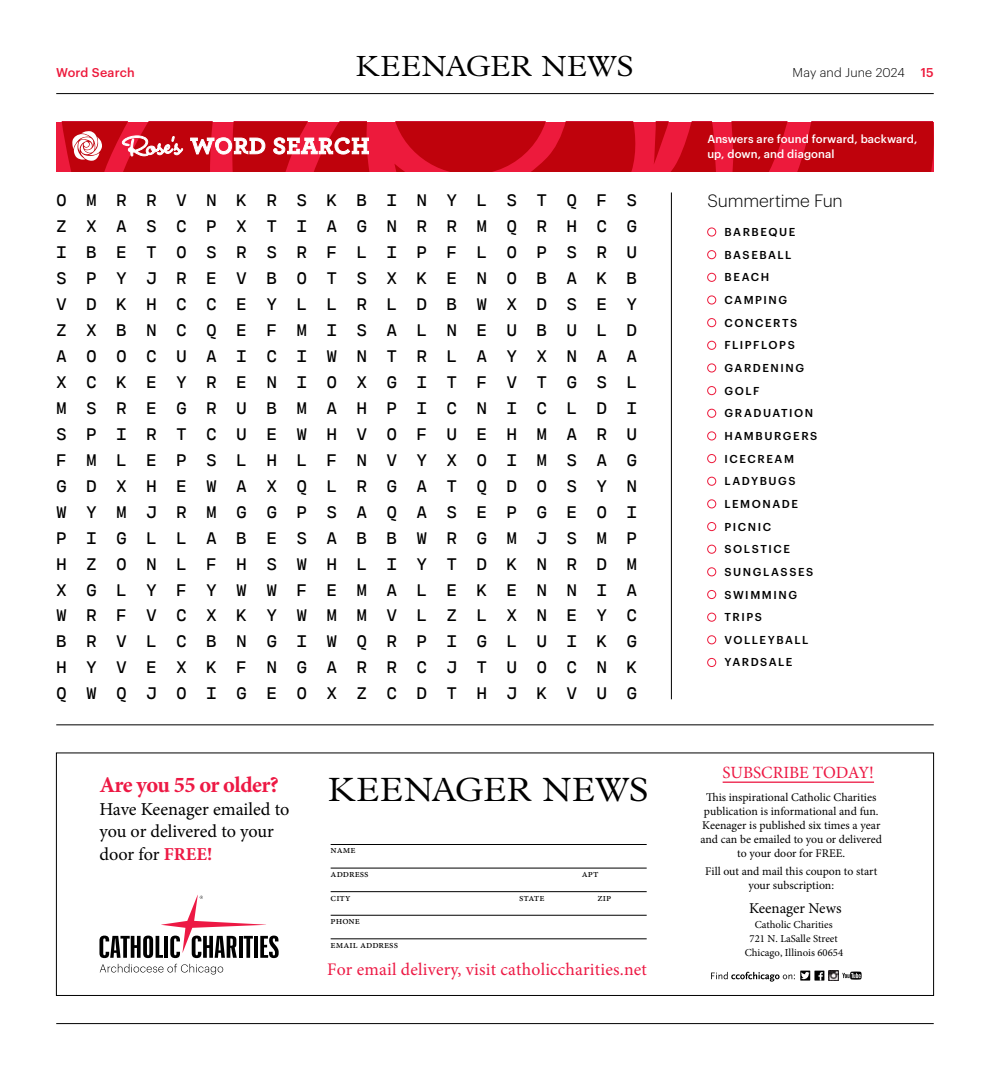
<style>
.page{position:relative;width:990px;height:1080px;background:#fff}
.page>*{position:absolute;margin:0;border:0;box-sizing:border-box;transform-origin:0 0}
.t1{font:300 33.88px "Plantin MT Pro";letter-spacing:.025em;color:#000}
.t2{font:300 29.38px "Plantin MT Pro";letter-spacing:.025em;color:#000}
.t3{font:700 22.5px "Minion Pro";letter-spacing:-.03em;color:#ed1944}
.t4{font:18.25px/22.5px "Minion Pro";letter-spacing:-.01em;color:#000}
.t5{font:17.62px "Minion Pro";letter-spacing:.01em;color:#ed1944}
.t6{font:17.5px/25.9px "Cartograph CF";letter-spacing:1.1em;color:#000;text-align:justify}
.t7{font:300 17.5px "Graphik";letter-spacing:-.01em;color:#000}
.t8{font:17.12px "Minion Pro";color:#ed1944}
.t9{font:15px "Minion Pro";letter-spacing:-.015em;color:#000}
.t10{font:300 12.5px "Graphik";letter-spacing:.015em;color:#000}
.t11{font:500 12.5px "Graphik";letter-spacing:.015em;color:#ed1a3c}
.t12{font:11.75px/13.9px "Minion Pro";color:#000;text-align:center}
.t13{font:500 11.25px/22.6px "Graphik";letter-spacing:.14em;color:#000}
.t14{font:500 11.25px/15px "Graphik";letter-spacing:.01em;color:#fff}
.t15{font:10.75px/23.6px "Minion Pro";color:#000}
.s1{font-weight:700;color:#ed1944}
</style>
<div class="page">
<hr style="left:56px;top:93px;width:878px;height:1px;background:#000">
<hr style="left:56px;top:1023px;width:878px;height:1px;background:#000">
<hr style="left:56px;top:725px;width:878px;height:1px;background:#000">
<hr style="left:671px;top:192px;width:1px;height:507px;background:#000">
<hr style="left:331px;top:844px;width:316px;height:1px;background:#000">
<hr style="left:331px;top:868px;width:316px;height:1px;background:#000">
<hr style="left:331px;top:891px;width:316px;height:1px;background:#000">
<hr style="left:331px;top:915px;width:316px;height:1px;background:#000">
<hr style="left:331px;top:939px;width:316px;height:1px;background:#000">
<svg style="left:100px;top:964px;width:123px;height:11px"></svg>
<svg style="left:99px;top:895px;width:180px;height:63px"></svg>
<svg style="left:711px;top:972px;width:84px;height:10px"></svg>
<div style="left:814px;top:971px;width:10px;height:10px;background:#000"></div>
<svg style="left:818px;top:972px;width:5px;height:9px"></svg>
<svg style="left:829px;top:970px;width:33px;height:11px"></svg>
<svg style="left:800px;top:971px;width:10px;height:10px"></svg>
<svg style="left:801px;top:972px;width:9px;height:7px"></svg>
<hr style="left:723px;top:782px;width:151px;height:1px;background:#ed1944">
<div style="left:56px;top:753px;width:878px;height:243px;border:1px solid #000"></div>
<div style="left:707px;top:228px;width:9px;height:8px;border:1px solid #ed1a3c;border-radius:50%"></div>
<div style="left:707px;top:250px;width:9px;height:9px;border:1px solid #ed1a3c;border-radius:50%"></div>
<div style="left:707px;top:273px;width:9px;height:9px;border:1px solid #ed1a3c;border-radius:50%"></div>
<div style="left:707px;top:296px;width:9px;height:8px;border:1px solid #ed1a3c;border-radius:50%"></div>
<div style="left:707px;top:318px;width:9px;height:9px;border:1px solid #ed1a3c;border-radius:50%"></div>
<div style="left:707px;top:341px;width:9px;height:9px;border:1px solid #ed1a3c;border-radius:50%"></div>
<div style="left:707px;top:364px;width:9px;height:8px;border:1px solid #ed1a3c;border-radius:50%"></div>
<div style="left:707px;top:386px;width:9px;height:9px;border:1px solid #ed1a3c;border-radius:50%"></div>
<div style="left:707px;top:409px;width:9px;height:9px;border:1px solid #ed1a3c;border-radius:50%"></div>
<div style="left:707px;top:432px;width:9px;height:8px;border:1px solid #ed1a3c;border-radius:50%"></div>
<div style="left:707px;top:454px;width:9px;height:9px;border:1px solid #ed1a3c;border-radius:50%"></div>
<div style="left:707px;top:477px;width:9px;height:9px;border:1px solid #ed1a3c;border-radius:50%"></div>
<div style="left:707px;top:500px;width:9px;height:8px;border:1px solid #ed1a3c;border-radius:50%"></div>
<div style="left:707px;top:522px;width:9px;height:9px;border:1px solid #ed1a3c;border-radius:50%"></div>
<div style="left:707px;top:545px;width:9px;height:9px;border:1px solid #ed1a3c;border-radius:50%"></div>
<div style="left:707px;top:567px;width:9px;height:9px;border:1px solid #ed1a3c;border-radius:50%"></div>
<div style="left:707px;top:590px;width:9px;height:9px;border:1px solid #ed1a3c;border-radius:50%"></div>
<div style="left:707px;top:613px;width:9px;height:9px;border:1px solid #ed1a3c;border-radius:50%"></div>
<div style="left:707px;top:635px;width:9px;height:9px;border:1px solid #ed1a3c;border-radius:50%"></div>
<div style="left:707px;top:658px;width:9px;height:9px;border:1px solid #ed1a3c;border-radius:50%"></div>
<svg style="left:56px;top:122px;width:878px;height:50px;background:#ce1727"></svg>
<p class="t11" style="left:56px;top:63px;width:80px">Word Search</p>
<h2 class="t2" style="left:356px;top:50px;width:279px">KEENAGER NEWS</h2>
<p class="t10" style="left:793px;top:64px;width:114px">May and June 2024</p>
<p class="t11" style="left:921px;top:63px;width:14px">15</p>
<p class="t6" style="left:56px;top:187px;width:583px">OMRRVNKRSKBINYLSTQFS ZXASCPXTIAGNRRMQRHCG IBETOSRSRFLIPFLOPSRU SPYJREVBOTSXKENOBAKB VDKHCCEYLLRLDBWXDSEY ZXBNCQEFMISALNEUBULD AOOCUAICIWNTRLAYXNAA XCKEYRENIOXGITFVTGSL MSREGRUBMAHPICNICLDI SPIRTCUEWHVOFUEHMARU FMLEPSLHLFNVYXOIMSAG GDXHEWAXQLRGATQDOSYN WYMJRMGGPSAQASEPGEOI PIGLLABESABBWRGMJSMP HZONLFHSWHLIYTDKNRDM XGLYFYWWFEMALEKENNIA WRFVCXKYWMMVLZLXNEYC BRVLCBNGIWQRPIGLUIKG HYVEXKFNGARRCJTUOCNK QWQJOIGEOXZCDTHJKVUG</p>
<p class="t3" style="left:99px;top:769px;width:181px">Are you 55 or older?</p>
<p class="t4" style="left:99px;top:798px;width:191px">Have Keenager emailed to you or delivered to your door for <span class="s1">FREE!</span></p>
<h1 class="t1" style="left:328px;top:770px;width:322px">KEENAGER NEWS</h1>
<p class="t15" style="left:331px;top:838px;width:39px">name address</p>
<p class="t15" style="left:582px;top:862px;width:18px">apt</p>
<p class="t15" style="left:331px;top:885px;width:22px">city</p>
<p class="t15" style="left:519px;top:885px;width:27px">state</p>
<p class="t15" style="left:598px;top:885px;width:15px">zip</p>
<p class="t15" style="left:331px;top:909px;width:69px">phone<br>email address</p>
<p class="t5" style="left:327px;top:958px;width:321px">For email delivery, visit catholiccharities.net</p>
<p class="t14" style="left:707px;top:130px;width:212px">Answers are found forward, backward, up, down, and diagonal</p>
<p class="t7" style="left:707px;top:188px;width:137px">Summertime Fun</p>
<p class="t13" style="left:725px;top:220px;width:94px">BARBEQUE<br>BASEBALL<br>BEACH<br>CAMPING<br>CONCERTS<br>FLIPFLOPS<br>GARDENING<br>GOLF<br>GRADUATION<br>HAMBURGERS<br>ICECREAM<br>LADYBUGS<br>LEMONADE<br>PICNIC<br>SOLSTICE<br>SUNGLASSES<br>SWIMMING<br>TRIPS<br>VOLLEYBALL<br>YARDSALE</p>
<p class="t8" style="left:723px;top:761px;width:153px">SUBSCRIBE TODAY!</p>
<p class="t12" style="left:700px;top:791px;width:183px">This inspirational Catholic Charities publication is informational and fun.<br>Keenager is published six times a year and can be emailed to you or delivered to your door for FREE.</p>
<p class="t12" style="left:705px;top:865px;width:174px">Fill out and mail this coupon to start your subscription:</p>
<p class="t9" style="left:749px;top:898px;width:94px">Keenager News</p>
<p class="t15" style="left:745px;top:918px;width:100px;line-height:14.1px;text-align:center">Catholic Charities<br>721 N. LaSalle Street<br>Chicago, Illinois 60654</p>
</div>
